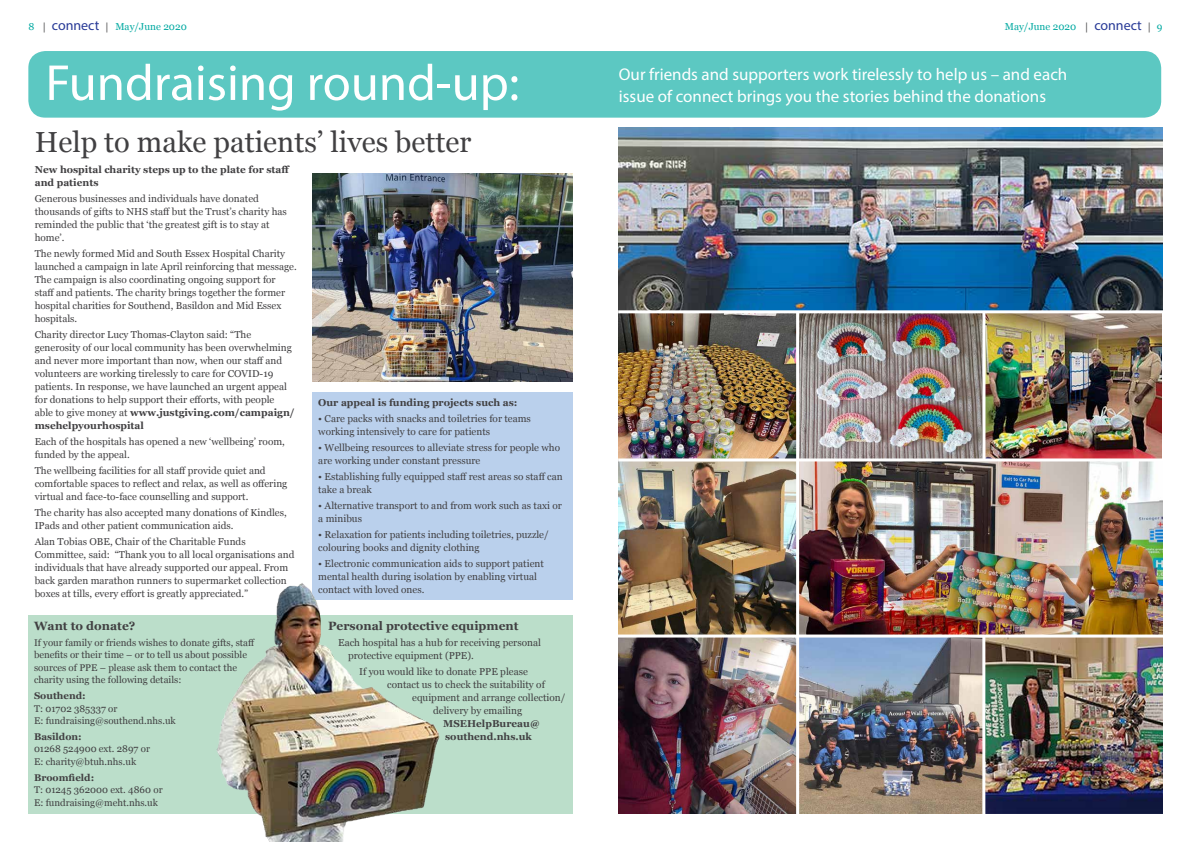
<style>
.page{position:relative;width:1191px;height:842px;background:#fff}
.page>*{position:absolute;margin:0;border:0;box-sizing:border-box;transform-origin:0 0}
.t1{font:51px "Myriad Pro";color:#fff}
.t2{font:29px "Georgia";color:#414042}
.t3{font:17px/22.1px "Myriad Pro";color:#fff}
.t4{font:700 12px "Georgia";color:#414042}
.t5{font:10px/13px "Georgia";color:#414042}
.t6{font:700 10px/13px "Georgia";color:#414042}
.t7{font:10px "Georgia";color:#00a9a1}
.t8{font:9.7px/12.6px "Georgia";color:#414042}
.t9{font:700 9.7px "Georgia";color:#414042}
.s1{font-family:"Myriad Pro";color:#414042}
.s2{font-family:"Myriad Pro";font-size:14px;color:#283a97}
.s3{font-weight:700}
</style>
<div class="page">
<div style="left:28px;top:51px;width:1133px;height:67px;background:#5cc8c2;border-radius:17px"></div>
<div style="left:313px;top:392px;width:260px;height:208px;background:#bad0ec"></div>
<div style="left:28px;top:615px;width:545px;height:199px;background:#bbdeca"></div>
<img style="left:619px;top:637px;width:543px;height:177px">
<img style="left:985px;top:313px;width:176px;height:145px">
<img style="left:618px;top:128px;width:544px;height:182px">
<img style="left:799px;top:313px;width:183px;height:145px">
<img style="left:799px;top:461px;width:363px;height:173px">
<img style="left:619px;top:313px;width:177px;height:321px">
<img style="left:313px;top:174px;width:260px;height:207px">
<img style="left:216px;top:574px;width:224px;height:268px">
<hr style="left:618px;top:458px;width:560px;height:3px;background:#fff">
<hr style="left:796px;top:313px;width:3px;height:512px;background:#fff">
<hr style="left:982px;top:635px;width:3px;height:181px;background:#fff">
<p class="t7" style="left:28px;top:21px;width:160px">8 <span class="s1">|</span> <span class="s2">connect</span> <span class="s1">|</span> May/June 2020</p>
<p class="t7" style="left:1004px;top:21px;width:159px">May/June 2020 <span class="s1">|</span> <span class="s2">connect</span> <span class="s1">|</span> 9</p>
<h1 class="t1" style="left:46px;top:51px;width:475px">Fundraising round-up:</h1>
<h3 class="t3" style="left:619px;top:63px;width:450px">Our friends and supporters work tirelessly to help us – and each issue of connect brings you the stories behind the donations</h3>
<h2 class="t2" style="left:35px;top:124px;width:438px">Help to make patients’ lives better</h2>
<p class="t6" style="left:35px;top:163px;width:257px">New hospital charity steps up to the plate for staff and patients</p>
<p class="t5" style="left:35px;top:192px;width:254px">Generous businesses and individuals have donated thousands of gifts to NHS staff but the Trust’s charity has reminded the public that ‘the greatest gift is to stay at home’.</p>
<p class="t5" style="left:35px;top:247px;width:263px">The newly formed Mid and South Essex Hospital Charity launched a campaign in late April reinforcing that message.<br>The campaign is also coordinating ongoing support for staff and patients. The charity brings together the former hospital charities for Southend, Basildon and Mid Essex hospitals.</p>
<p class="t5" style="left:35px;top:328px;width:261px">Charity director Lucy Thomas-Clayton said: “The generosity of our local community has been overwhelming and never more important than now, when our staff and volunteers are working tirelessly to care for COVID-19 patients. In response, we have launched an urgent appeal for donations to help support their efforts, with people able to give money at <span class="s3">www.justgiving.com/campaign/ msehelpyourhospital</span></p>
<p class="t5" style="left:35px;top:435px;width:252px">Each of the hospitals has opened a new ‘wellbeing’ room, funded by the appeal.</p>
<p class="t5" style="left:35px;top:464px;width:254px">The wellbeing facilities for all staff provide quiet and comfortable spaces to reflect and relax, as well as offering virtual and face-to-face counselling and support.</p>
<p class="t5" style="left:35px;top:506px;width:254px">The charity has also accepted many donations of Kindles,<br>IPads and other patient communication aids.</p>
<p class="t5" style="left:35px;top:535px;width:261px">Alan Tobias OBE, Chair of the Charitable Funds Committee, said: “Thank you to all local organisations and individuals that have already supported our appeal. From back garden marathon runners to supermarket collection boxes at tills, every effort is greatly appreciated.”</p>
<p class="t6" style="left:318px;top:396px;width:201px">Our appeal is funding projects such as:</p>
<p class="t5" style="left:318px;top:412px;width:214px">• Care packs with snacks and toiletries for teams working intensively to care for patients</p>
<p class="t5" style="left:318px;top:441px;width:243px">• Wellbeing resources to alleviate stress for people who are working under constant pressure</p>
<p class="t5" style="left:318px;top:470px;width:246px">• Establishing fully equipped staff rest areas so staff can take a break</p>
<p class="t5" style="left:318px;top:499px;width:245px">• Alternative transport to and from work such as taxi or a minibus</p>
<p class="t5" style="left:318px;top:528px;width:232px">• Relaxation for patients including toiletries, puzzle/ colouring books and dignity clothing</p>
<p class="t5" style="left:318px;top:557px;width:227px">• Electronic communication aids to support patient mental health during isolation by enabling virtual contact with loved ones.</p>
<p class="t4" style="left:34px;top:618px;width:103px">Want to donate?</p>
<p class="t8" style="left:34px;top:636px;width:222px">If your family or friends wishes to donate gifts, staff benefits or their time – or to tell us about possible sources of PPE – please ask them to contact the charity using the following details:</p>
<p class="t9" style="left:34px;top:689px;width:53px">Southend:</p>
<p class="t8" style="left:34px;top:702px;width:143px">T: 01702 385337 or<br>E: fundraising@southend.nhs.uk</p>
<p class="t9" style="left:34px;top:730px;width:49px">Basildon:</p>
<p class="t8" style="left:34px;top:743px;width:117px">01268 524900 ext. 2897 or<br>E: charity@btuh.nhs.uk</p>
<p class="t9" style="left:34px;top:771px;width:62px">Broomfield:</p>
<p class="t8" style="left:34px;top:784px;width:130px;line-height:13px">T: 01245 362000 ext. 4860 or<br>E: fundraising@meht.nhs.uk</p>
<p class="t4" style="left:328px;top:618px;width:192px">Personal protective equipment</p>
<p class="t5" style="left:348px;top:636px;width:194px;text-indent:-10px">Each hospital has a hub for receiving personal protective equipment (PPE).</p>
<p class="t5" style="left:359px;top:665px;width:170px">If you would like to donate PPE please</p>
<p class="t5" style="left:387px;top:678px;width:159px">contact us to check the suitability of</p>
<p class="t5" style="left:412px;top:691px;width:155px">equipment and arrange collection/</p>
<p class="t5" style="left:433px;top:704px;width:90px">delivery by emailing</p>
<p class="t6" style="left:443px;top:717px;width:98px">MSEHelpBureau@ southend.nhs.uk</p>
</div>
